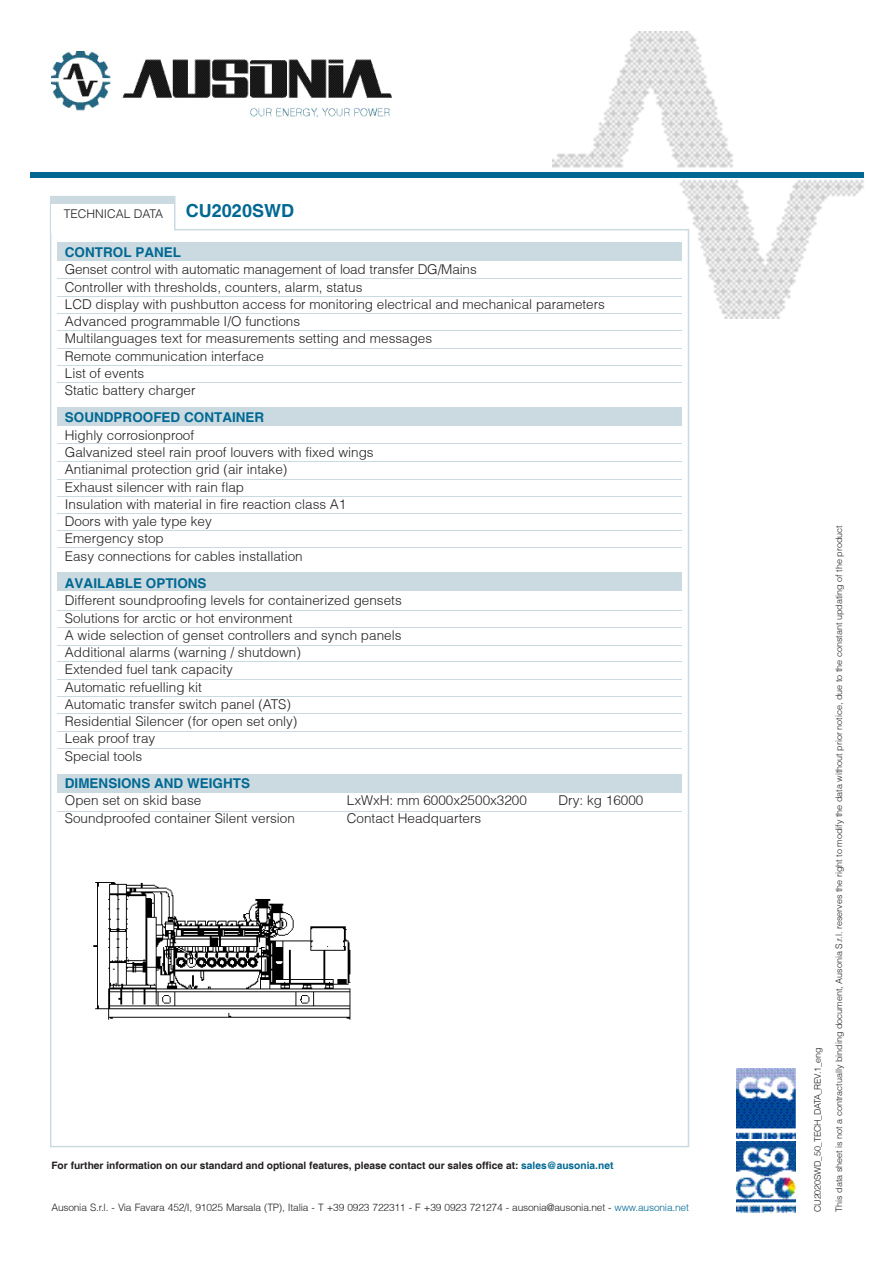
<style>
.page{position:relative;width:893px;height:1263px;background:#fff}
.page>*{position:absolute;margin:0;border:0;box-sizing:border-box;transform-origin:0 0}
.t1{font:700 18px "Helvetica";color:#006893}
.t2{font:300 13.5px "Helvetica";color:#231f20}
.t3{font:700 13.5px "Helvetica";color:#006893}
.t4{font:300 12px "Helvetica";color:#231f20}
.t5{font:300 10.2px "Helvetica";letter-spacing:-.02em;color:#231f20}
.t6{font:700 10.2px "Helvetica";color:#231f20}
.t7{font:300 9px "Helvetica";color:#231f20}
.t8{font:300 9px "Helvetica";letter-spacing:-.02em;color:#231f20}
.s1{color:#006893}
</style>
<div class="page">
<img style="left:552px;top:31px;width:312px;height:287px">
<div style="left:57px;top:242px;width:624px;height:19px;background:#cbdae0"></div>
<img style="left:51px;top:51px;width:341px;height:67px">
<div style="left:30px;top:172px;width:834px;height:6px;background:#006893"></div>
<div style="left:57px;top:408px;width:624px;height:18px;background:#cbdae0"></div>
<div style="left:57px;top:572px;width:624px;height:18px;background:#cbdae0"></div>
<div style="left:57px;top:774px;width:624px;height:18px;background:#cbdae0"></div>
<hr style="left:58px;top:278px;width:624px;height:1px;background:#cbdae0">
<hr style="left:58px;top:296px;width:624px;height:1px;background:#cbdae0">
<hr style="left:58px;top:313px;width:624px;height:1px;background:#cbdae0">
<hr style="left:58px;top:330px;width:624px;height:1px;background:#cbdae0">
<hr style="left:58px;top:348px;width:624px;height:1px;background:#cbdae0">
<hr style="left:58px;top:365px;width:624px;height:1px;background:#cbdae0">
<hr style="left:58px;top:382px;width:624px;height:1px;background:#cbdae0">
<hr style="left:58px;top:443px;width:624px;height:1px;background:#cbdae0">
<hr style="left:58px;top:461px;width:624px;height:1px;background:#cbdae0">
<hr style="left:58px;top:479px;width:624px;height:1px;background:#cbdae0">
<hr style="left:58px;top:496px;width:624px;height:1px;background:#cbdae0">
<hr style="left:58px;top:513px;width:624px;height:1px;background:#cbdae0">
<hr style="left:58px;top:530px;width:624px;height:1px;background:#cbdae0">
<hr style="left:58px;top:547px;width:624px;height:1px;background:#cbdae0">
<hr style="left:58px;top:610px;width:624px;height:1px;background:#cbdae0">
<hr style="left:58px;top:627px;width:624px;height:1px;background:#cbdae0">
<hr style="left:58px;top:645px;width:624px;height:1px;background:#cbdae0">
<hr style="left:58px;top:661px;width:624px;height:1px;background:#cbdae0">
<hr style="left:58px;top:679px;width:624px;height:1px;background:#cbdae0">
<hr style="left:58px;top:696px;width:624px;height:1px;background:#cbdae0">
<hr style="left:58px;top:713px;width:624px;height:1px;background:#cbdae0">
<hr style="left:58px;top:731px;width:624px;height:1px;background:#cbdae0">
<hr style="left:58px;top:811px;width:624px;height:1px;background:#cbdae0">
<div style="left:50px;top:196px;width:125px;height:34px;background:#cbdae0"></div>
<div style="left:51px;top:204px;width:123px;height:28px;background:#fff"></div>
<svg style="left:736px;top:1068px;width:60px;height:71px"></svg>
<img style="left:737px;top:1068px;width:59px;height:70px">
<img style="left:736px;top:1142px;width:60px;height:71px">
<hr style="left:58px;top:748px;width:624px;height:1px;background:#cbdae0">
<img style="left:93px;top:883px;width:258px;height:137px">
<p class="t4" style="left:64px;top:206px;width:101px">TECHNICAL DATA</p>
<p class="t1" style="left:186px;top:200px;width:110px">CU2020SWD</p>
<p class="t3" style="left:65px;top:244px;width:118px">CONTROL PANEL</p>
<p class="t2" style="left:65px;top:261px;width:413px">Genset control with automatic management of load transfer DG/Mains</p>
<p class="t2" style="left:65px;top:278px;width:299px">Controller with thresholds, counters, alarm, status</p>
<p class="t2" style="left:65px;top:296px;width:542px">LCD display with pushbutton access for monitoring electrical and mechanical parameters</p>
<p class="t2" style="left:65px;top:313px;width:237px">Advanced programmable I/O functions</p>
<p class="t2" style="left:65px;top:330px;width:369px">Multilanguages text for measurements setting and messages</p>
<p class="t2" style="left:65px;top:347px;width:201px">Remote communication interface</p>
<p class="t2" style="left:65px;top:365px;width:81px">List of events</p>
<p class="t2" style="left:65px;top:382px;width:132px">Static battery charger</p>
<p class="t3" style="left:65px;top:409px;width:201px">SOUNDPROOFED CONTAINER</p>
<p class="t2" style="left:65px;top:427px;width:131px">Highly corrosionproof</p>
<p class="t2" style="left:65px;top:444px;width:310px">Galvanized steel rain proof louvers with fixed wings</p>
<p class="t2" style="left:65px;top:461px;width:224px">Antianimal protection grid (air intake)</p>
<p class="t2" style="left:65px;top:478px;width:181px">Exhaust silencer with rain flap</p>
<p class="t2" style="left:65px;top:496px;width:283px">Insulation with material in fire reaction class A1</p>
<p class="t2" style="left:65px;top:513px;width:149px">Doors with yale type key</p>
<p class="t2" style="left:65px;top:530px;width:101px">Emergency stop</p>
<p class="t2" style="left:65px;top:547px;width:239px">Easy connections for cables installation</p>
<p class="t3" style="left:65px;top:575px;width:143px">AVAILABLE OPTIONS</p>
<p class="t2" style="left:65px;top:592px;width:338px">Different soundproofing levels for containerized gensets</p>
<p class="t2" style="left:65px;top:609px;width:229px">Solutions for arctic or hot environment</p>
<p class="t2" style="left:65px;top:627px;width:338px">A wide selection of genset controllers and synch panels</p>
<p class="t2" style="left:65px;top:644px;width:238px">Additional alarms (warning / shutdown)</p>
<p class="t2" style="left:65px;top:661px;width:170px">Extended fuel tank capacity</p>
<p class="t2" style="left:65px;top:678px;width:139px">Automatic refuelling kit</p>
<p class="t2" style="left:65px;top:696px;width:228px">Automatic transfer switch panel (ATS)</p>
<p class="t2" style="left:65px;top:713px;width:234px">Residential Silencer (for open set only)</p>
<p class="t2" style="left:65px;top:730px;width:92px">Leak proof tray</p>
<p class="t2" style="left:65px;top:747px;width:79px">Special tools</p>
<p class="t3" style="left:65px;top:775px;width:187px">DIMENSIONS AND WEIGHTS</p>
<p class="t2" style="left:65px;top:792px;width:138px">Open set on skid base</p>
<p class="t2" style="left:347px;top:792px;width:182px">LxWxH: mm 6000x2500x3200</p>
<p class="t2" style="left:558px;top:792px;width:87px">Dry: kg 16000</p>
<p class="t2" style="left:65px;top:810px;width:232px">Soundproofed container Silent version</p>
<p class="t2" style="left:347px;top:810px;width:136px">Contact Headquarters</p>
<p class="t6" style="left:51px;top:1159px;width:563px">For further information on our standard and optional features, please contact our sales office at: <span class="s1">sales@ausonia.net</span></p>
<p class="t5" style="left:51px;top:1201px;width:639px">Ausonia S.r.l. - Via Favara 452/I, 91025 Marsala (TP), Italia - T +39 0923 722311 - F +39 0923 721274 - ausonia@ausonia.net - <span class="s1">www.ausonia.net</span></p>
<p class="t8" style="left:812px;top:1212px;width:166px;rotate:-90deg">CU2020SWD_50_TECH_DATA_REV.1_eng</p>
<p class="t7" style="left:833px;top:1212px;width:688px;rotate:-90deg">This data sheet is not a contractually binding document, Ausonia S.r.l. reserves the right to modify the data without prior notice, due to the constant updating of the product</p>
</div>
